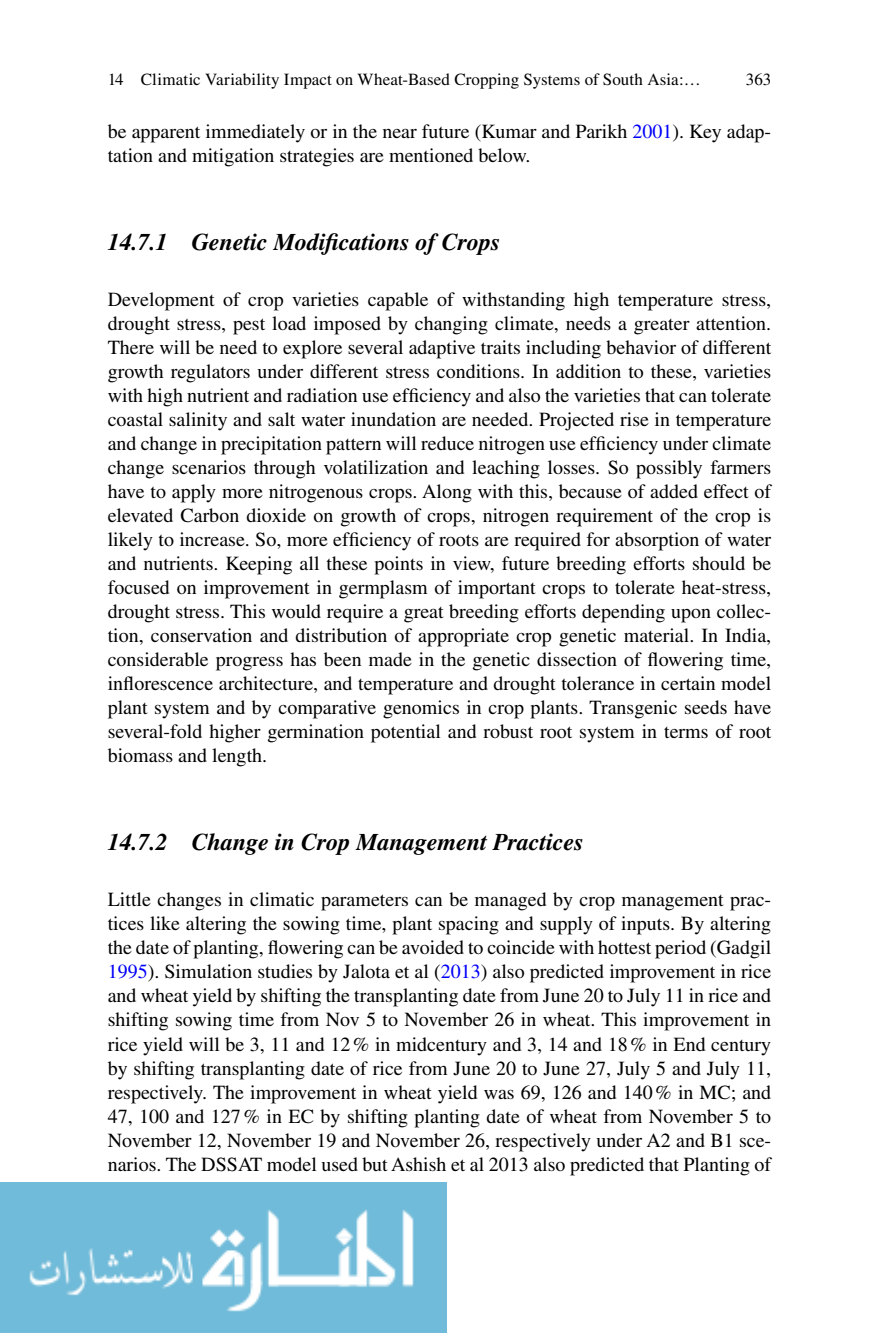
<style>
.page{position:relative;width:879px;height:1333px;background:#fff}
.page>*{position:absolute;margin:0;border:0;box-sizing:border-box;transform-origin:0 0}
.t1{font:italic 700 24px "Sgptwn Dxchtw Jdfjtf Trtxtc Times";color:#000}
.t2{font:20px/24px "Qndgxg Llqdwy Slnrww Ylyxtj Times";color:#000;text-align:justify}
.t3{font:17px "Qndgxg Llqdwy Slnrww Ylyxtj Times";letter-spacing:.005em;color:#000}
.s1{color:#0000fa}
</style>
<div class="page">
<img style="left:0;top:1182px;width:446px;height:150px">
<p class="t3" style="left:746px;top:73px;width:27px">363</p>
<p class="t2" style="left:108px;top:121px;width:665px">be apparent immediately or in the near future (Kumar and Parikh <span class="s1">2001</span> ). Key adap&shy;tation and mitigation strategies are mentioned below.</p>
<p class="t3" style="left:108px;top:73px;width:594px">14 Climatic Variability Impact on Wheat-Based Cropping Systems of South Asia:…</p>
<p class="t1" style="left:108px;top:233px;width:394px">14.7.1 Genetic Modifications of Crops</p>
<p class="t2" style="left:108px;top:289px;width:665px">Development of crop varieties capable of withstanding high temperature stress, drought stress, pest load imposed by changing climate, needs a greater attention.<br>There will be need to explore several adaptive traits including behavior of different growth regulators under different stress conditions. In addition to these, varieties with high nutrient and radiation use efficiency and also the varieties that can tolerate coastal salinity and salt water inundation are needed. Projected rise in temperature and change in precipitation pattern will reduce nitrogen use efficiency under climate change scenarios through volatilization and leaching losses. So possibly farmers have to apply more nitrogenous crops. Along with this, because of added effect of elevated Carbon dioxide on growth of crops, nitrogen requirement of the crop is likely to increase. So, more efficiency of roots are required for absorption of water and nutrients. Keeping all these points in view, future breeding efforts should be focused on improvement in germplasm of important crops to tolerate heat-stress, drought stress. This would require a great breeding efforts depending upon collec&shy;tion, conservation and distribution of appropriate crop genetic material. In India, considerable progress has been made in the genetic dissection of flowering time, inflorescence architecture, and temperature and drought tolerance in certain model plant system and by comparative genomics in crop plants. Transgenic seeds have several-fold higher germination potential and robust root system in terms of root biomass and length.</p>
<p class="t1" style="left:108px;top:833px;width:478px">14.7.2 Change in Crop Management Practices</p>
<p class="t2" style="left:108px;top:889px;width:665px">Little changes in climatic parameters can be managed by crop management prac&shy;tices like altering the sowing time, plant spacing and supply of inputs. By altering the date of planting, flowering can be avoided to coincide with hottest period (Gadgil <span class="s1">1995</span> ). Simulation studies by Jalota et al ( <span class="s1">2013</span> ) also predicted improvement in rice and wheat yield by shifting the transplanting date from June 20 to July 11 in rice and shifting sowing time from Nov 5 to November 26 in wheat . This improvement in rice yield will be 3, 11 and 12 % in midcentury and 3, 14 and 18 % in End century by shifting transplanting date of rice from June 20 to June 27, July 5 and July 11, respectively. The improvement in wheat yield was 69, 126 and 140 % in MC; and 47, 100 and 127 % in EC by shifting planting date of wheat from November 5 to November 12, November 19 and November 26, respectively under A2 and B1 sce&shy;narios. The DSSAT model used but Ashish et al 2013 also predicted that Planting of</p>
</div>
